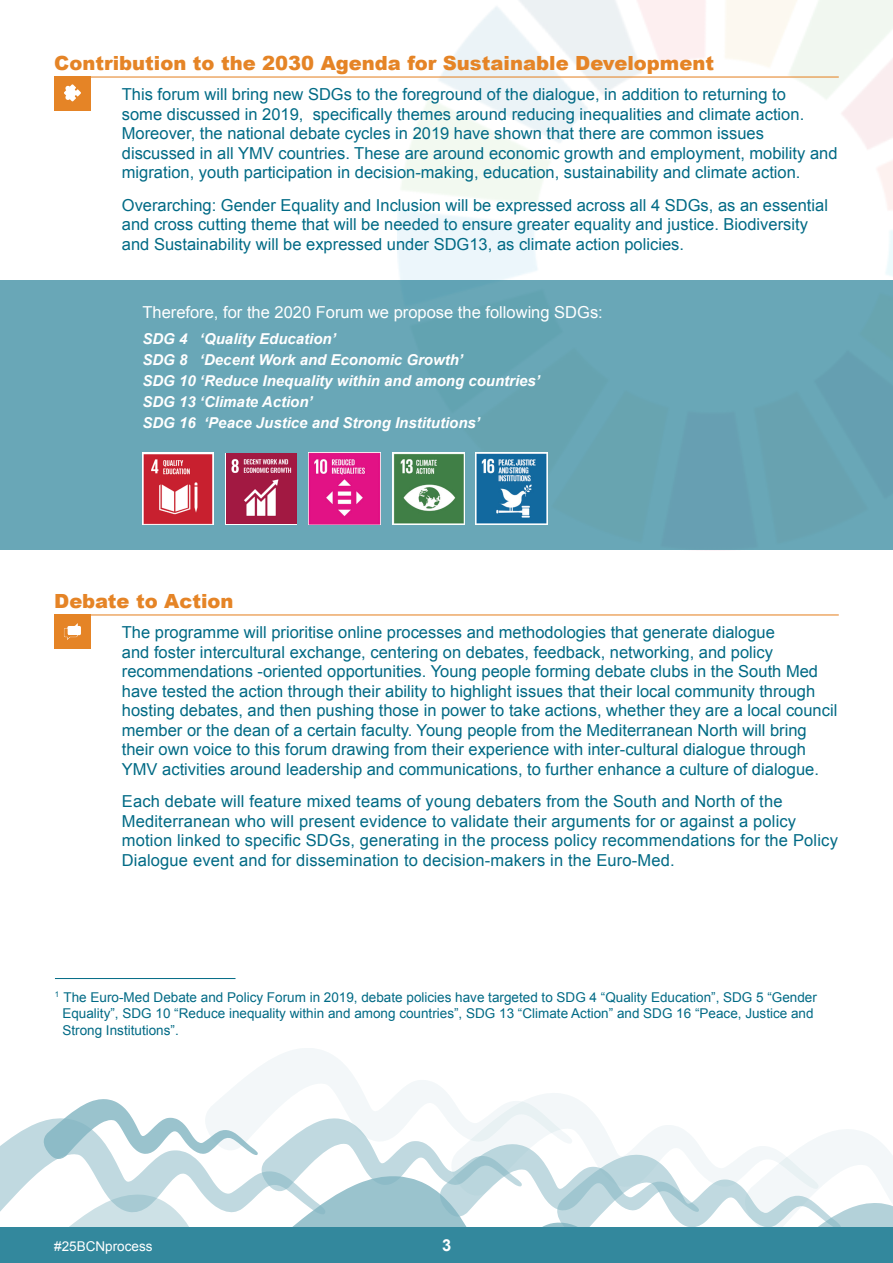
<style>
.page{position:relative;width:893px;height:1263px;background:#fff}
.page>*{position:absolute;margin:0;border:0;box-sizing:border-box;transform-origin:0 0}
.t1{font:900 19.5px "Arial";color:#e58426}
.t2{font:16.5px/19.5px "Arial";color:#006a85}
.t3{font:16.5px "Arial";color:#fff}
.t4{font:700 16.5px "Arial";color:#fff}
.t5{font:italic 700 15px "Arial";color:#fff}
.t6{font:13.5px/16.5px "Arial";color:#006a85}
.t7{font:13.5px "Arial";color:#fff}
</style>
<div class="page">
<svg style="left:0;top:1048px;width:893px;height:179px"></svg>
<div style="left:0;top:1227px;width:893px;height:36px;background:#33889d"></div>
<hr style="left:55px;top:978px;width:180px;height:1px;background:#006a85">
<hr style="left:54px;top:76px;width:785px;height:2px;background:#e58426">
<hr style="left:54px;top:614px;width:785px;height:1px;background:#e58426">
<div style="left:0;top:280px;width:893px;height:270px;background:#69a7b7"></div>
<img style="left:142px;top:453px;width:72px;height:72px">
<svg style="left:225px;top:453px;width:72px;height:72px"></svg>
<img style="left:226px;top:454px;width:70px;height:70px">
<img style="left:309px;top:453px;width:72px;height:72px">
<img style="left:392px;top:453px;width:72px;height:72px">
<img style="left:476px;top:453px;width:71px;height:72px">
<div style="left:54px;top:76px;width:37px;height:35px;background:#e58426"></div>
<svg style="left:64px;top:84px;width:17px;height:17px"></svg>
<div style="left:54px;top:614px;width:37px;height:34px;background:#e58426"></div>
<svg style="left:64px;top:623px;width:17px;height:17px"></svg>
<p class="t1" style="left:54px;top:49px;width:661px">Contribution to the 2030 Agenda for Sustainable Development</p>
<p class="t2" style="left:122px;top:85px;width:717px">This forum will bring new SDGs to the foreground of the dialogue, in addition to returning to<br>some discussed in 2019, specifically themes around reducing inequalities and climate action.<br>Moreover, the national debate cycles in 2019 have shown that there are common issues discussed in all YMV countries. These are around economic growth and employment, mobility and migration, youth participation in decision-making, education, sustainability and climate action.</p>
<p class="t2" style="left:122px;top:195px;width:708px">Overarching: Gender Equality and Inclusion will be expressed across all 4 SDGs, as an essential and cross cutting theme that will be needed to ensure greater equality and justice. Biodiversity and Sustainability will be expressed under SDG13, as climate action policies.</p>
<p class="t3" style="left:142px;top:302px;width:462px">Therefore, for the 2020 Forum we propose the following SDGs:</p>
<p class="t5" style="left:142px;top:329px;width:195px">SDG 4 ‘Quality Education’</p>
<p class="t5" style="left:142px;top:350px;width:322px">SDG 8 ‘Decent Work and Economic Growth’</p>
<p class="t5" style="left:142px;top:371px;width:399px">SDG 10 ‘Reduce Inequality within and among countries’</p>
<p class="t5" style="left:142px;top:392px;width:172px">SDG 13 ‘Climate Action’</p>
<p class="t5" style="left:142px;top:413px;width:339px">SDG 16 ‘Peace Justice and Strong Institutions’</p>
<p class="t1" style="left:54px;top:587px;width:181px">Debate to Action</p>
<p class="t2" style="left:122px;top:623px;width:717px">The programme will prioritise online processes and methodologies that generate dialogue<br>and foster intercultural exchange, centering on debates, feedback, networking, and policy recommendations -oriented opportunities. Young people forming debate clubs in the South Med have tested the action through their ability to highlight issues that their local community through hosting debates, and then pushing those in power to take actions, whether they are a local council member or the dean of a certain faculty. Young people from the Mediterranean North will bring their own voice to this forum drawing from their experience with inter-cultural dialogue through YMV activities around leadership and communications, to further enhance a culture of dialogue.</p>
<p class="t2" style="left:122px;top:792px;width:717px">Each debate will feature mixed teams of young debaters from the South and North of the Mediterranean who will present evidence to validate their arguments for or against a policy motion linked to specific SDGs, generating in the process policy recommendations for the Policy Dialogue event and for dissemination to decision-makers in the Euro-Med.</p>
<p class="t6" style="left:62px;top:989px;width:756px;text-indent:-8px"><sup>1</sup> The Euro-Med Debate and Policy Forum in 2019, debate policies have targeted to SDG 4 “Quality Education”, SDG 5 “Gender<br>Equality”, SDG 10 “Reduce inequality within and among countries”, SDG 13 “Climate Action” and SDG 16 “Peace, Justice and<br>Strong Institutions”.</p>
<p class="t7" style="left:54px;top:1237px;width:100px">#25BCNprocess</p>
<p class="t4" style="left:442px;top:1234px;width:11px">3</p>
</div>
